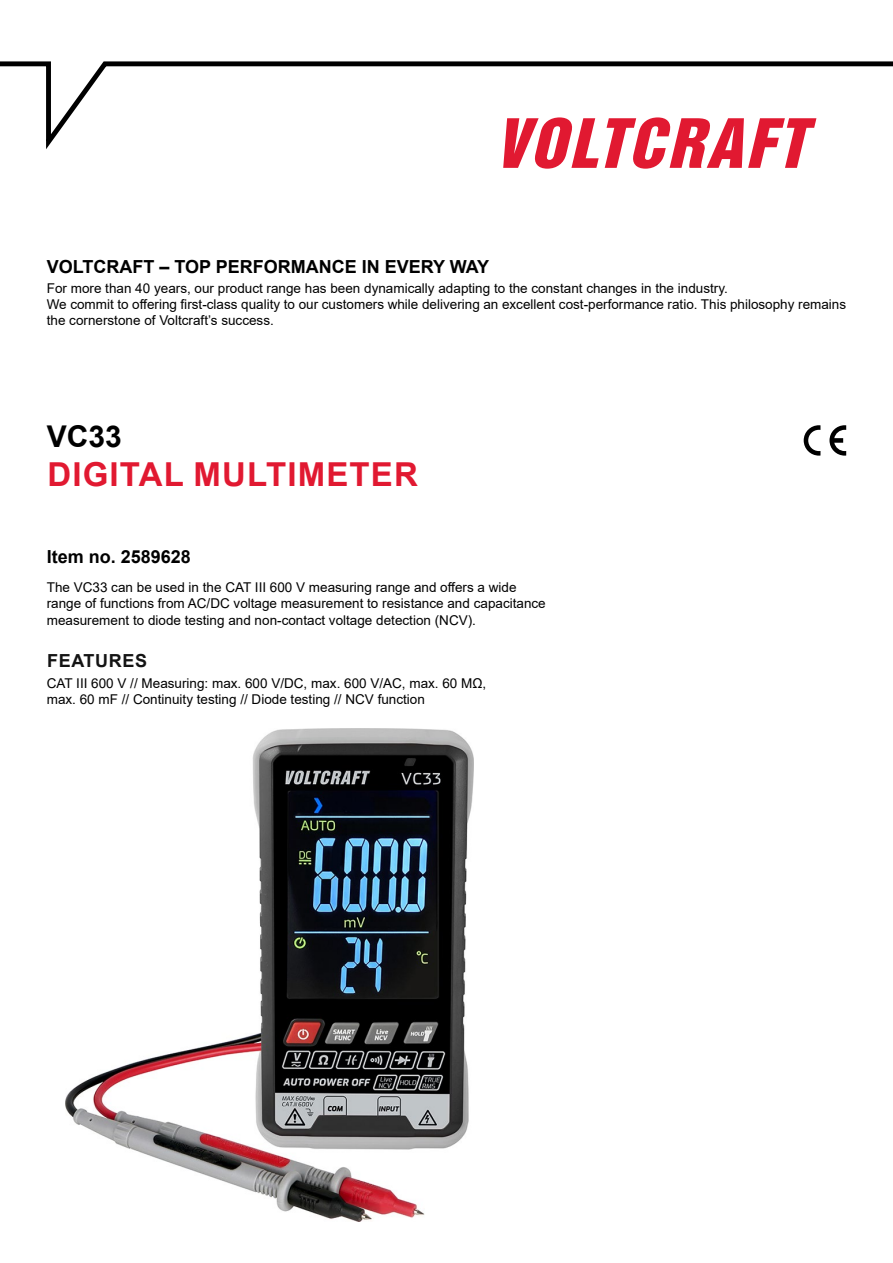
<style>
.page{position:relative;width:893px;height:1263px;background:#fff}
.page>*{position:absolute;margin:0;border:0;box-sizing:border-box;transform-origin:0 0}
.t1{font:700 33px "Arial";letter-spacing:.035em;color:#e11931}
.t2{font:700 30px "Arial";color:#000}
.t3{font:700 18px "Arial";color:#000}
.t4{font:700 18px "Arial";letter-spacing:.035em;color:#141414}
.t5{font:13.5px/16.2px "Arial";color:#000}
</style>
<div class="page">
<svg style="left:0;top:61px;width:893px;height:88px"></svg>
<svg style="left:503px;top:117px;width:96px;height:52px"></svg>
<svg style="left:605px;top:117px;width:211px;height:52px"></svg>
<svg style="left:829px;top:425px;width:17px;height:31px"></svg>
<svg style="left:804px;top:425px;width:16px;height:31px"></svg>
<img style="left:66px;top:729px;width:408px;height:492px">
<h3 class="t3" style="left:47px;top:253px;width:444px">VOLTCRAFT – TOP PERFORMANCE IN EVERY WAY</h3>
<p class="t5" style="left:47px;top:280px;width:801px">For more than 40 years, our product range has been dynamically adapting to the constant changes in the industry.<br>We commit to offering first-class quality to our customers while delivering an excellent cost-performance ratio. This philosophy remains the cornerstone of Voltcraft’s success.</p>
<h2 class="t2" style="left:47px;top:415px;width:77px">VC33</h2>
<h1 class="t1" style="left:47px;top:451px;width:372px">DIGITAL MULTIMETER</h1>
<h3 class="t3" style="left:47px;top:544px;width:146px">Item no. 2589628</h3>
<p class="t5" style="left:47px;top:579px;width:500px">The VC33 can be used in the CAT III 600 V measuring range and offers a wide range of functions from AC/DC voltage measurement to resistance and capacitance measurement to diode testing and non-contact voltage detection (NCV).</p>
<h3 class="t4" style="left:47px;top:648px;width:102px">FEATURES</h3>
<p class="t5" style="left:47px;top:675px;width:441px">CAT III 600 V // Measuring: max. 600 V/DC, max. 600 V/AC, max. 60 MΩ, max. 60 mF // Continuity testing // Diode testing // NCV function</p>
</div>
